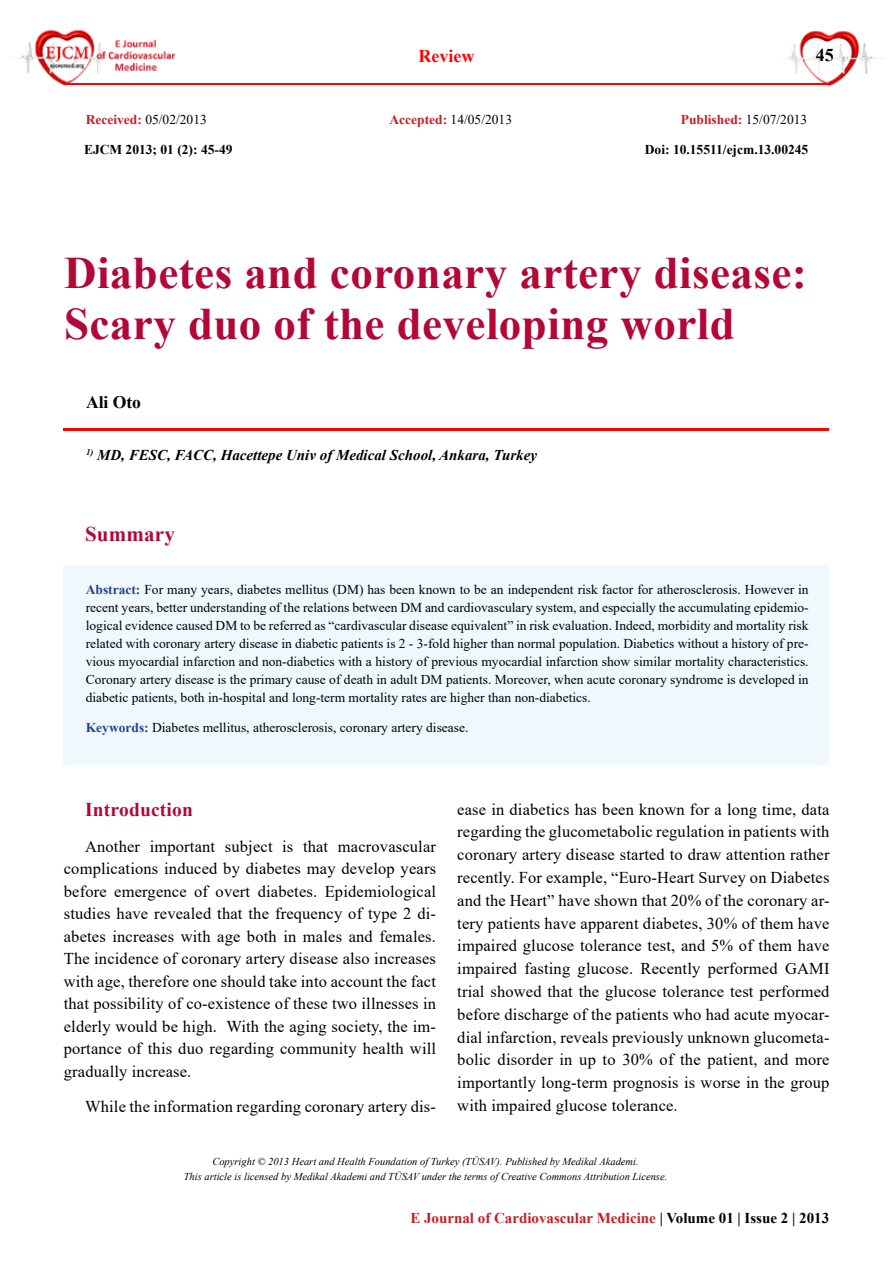
<style>
.page{position:relative;width:893px;height:1276px;background:#fff}
.page>*{position:absolute;margin:0;border:0;box-sizing:border-box;transform-origin:0 0}
.t1{font:700 45px/51px "Times New Roman";letter-spacing:.01em;color:#b30738}
.t2{font:700 21px "Times New Roman";letter-spacing:.01em;color:#b30738}
.t3{font:700 19.5px "Times New Roman";letter-spacing:.01em;color:#b30738}
.t4{font:700 18px "Times New Roman";color:#fb0200}
.t5{font:700 18px "Times New Roman";color:#000}
.t6{font:700 17.55px "Times New Roman";color:#000}
.t7{font:16.5px/22.8px "Times New Roman";letter-spacing:.01em;color:#000;text-align:justify}
.t8{font:italic 700 15px "Times New Roman";color:#000}
.t9{font:700 15px "Times New Roman";color:#c41f25}
.t10{font:13.5px/18px "Times New Roman";color:#000;text-align:justify}
.t11{font:700 13.5px "Times New Roman";color:#000}
.t12{font:700 13.5px "Times New Roman";color:#c41f25}
.t13{font:italic 10.5px/15px "Times New Roman";color:#000;text-align:center}
.s1{font-weight:700;color:#c41f25}
.s2{font-weight:400;color:#000}
.s3{font-weight:700;color:#25408f}
.s4{color:#000}
</style>
<div class="page">
<img style="left:788px;top:30px;width:88px;height:55px">
<img style="left:20px;top:29px;width:156px;height:56px">
<hr style="left:64px;top:83px;width:765px;height:2px;background:#fb0200">
<div style="left:64px;top:565px;width:765px;height:200px;background:#eff9fd"></div>
<hr style="left:64px;top:428px;width:765px;height:3px;background:#fb0200">
<p class="t4" style="left:418px;top:43px;width:57px">Review</p>
<p class="t5" style="left:816px;top:42px;width:19px">45</p>
<p class="t10" style="left:86px;top:110px;width:123px"><span class="s1">Received:</span> 05/02/2013</p>
<p class="t10" style="left:389px;top:110px;width:124px"><span class="s1">Accepted:</span> 14/05/2013</p>
<p class="t12" style="left:681px;top:109px;width:128px">Published: <span class="s2">15/07/2013</span></p>
<p class="t11" style="left:84px;top:140px;width:150px">EJCM 2013; 01 (2): 45-49</p>
<p class="t11" style="left:645px;top:140px;width:165px">Doi: 10.15511/ejcm.13.00245</p>
<h1 class="t1" style="left:64px;top:246px;width:744px">Diabetes and coronary artery disease:<br>Scary duo of the developing world</h1>
<p class="t6" style="left:86px;top:389px;width:57px">Ali Oto</p>
<p class="t8" style="left:86px;top:445px;width:453px"><sup>1)</sup> MD, FESC, FACC, Hacettepe Univ of Medical School, Ankara, Turkey</p>
<p class="t2" style="left:85px;top:519px;width:91px">Summary</p>
<p class="t10" style="left:86px;top:580px;width:724px"><span class="s3">Abstract:</span> For many years, diabetes mellitus (DM) has been known to be an independent risk factor for atherosclerosis. However in recent years, better understanding of the relations between DM and cardiovasculary system, and especially the accumulating epidemio&shy;logical evidence caused DM to be referred as “cardivascular disease equivalent” in risk evaluation. Indeed, morbidity and mortality risk related with coronary artery disease in diabetic patients is 2 - 3-fold higher than normal population. Diabetics without a history of pre&shy;vious myocardial infarction and non-diabetics with a history of previous myocardial infarction show similar mortality characteristics.<br>Coronary artery disease is the primary cause of death in adult DM patients. Moreover, when acute coronary syndrome is developed in diabetic patients, both in-hospital and long-term mortality rates are higher than non-diabetics.</p>
<p class="t10" style="left:86px;top:718px;width:384px"><span class="s3">Keywords:</span> Diabetes mellitus, atherosclerosis, coronary artery disease.</p>
<p class="t3" style="left:85px;top:795px;width:109px">Introduction</p>
<p class="t7" style="left:64px;top:834px;width:374px;text-indent:21px">Another important subject is that macrovascular complications induced by diabetes may develop years before emergence of overt diabetes. Epidemiological studies have revealed that the frequency of type 2 di&shy;abetes increases with age both in males and females.<br>The incidence of coronary artery disease also increases with age, therefore one should take into account the fact that possibility of co-existence of these two illnesses in elderly would be high. With the aging society, the im&shy;portance of this duo regarding community health will gradually increase.</p>
<p class="t7" style="left:85px;top:1094px;width:352px">While the information regarding coronary artery dis-</p>
<p class="t7" style="left:457px;top:797px;width:374px">ease in diabetics has been known for a long time, data regarding the glucometabolic regulation in patients with coronary artery disease started to draw attention rather recently. For example, “Euro-Heart Survey on Diabetes and the Heart” have shown that 20% of the coronary ar&shy;tery patients have apparent diabetes, 30% of them have impaired glucose tolerance test, and 5% of them have impaired fasting glucose. Recently performed GAMI trial showed that the glucose tolerance test performed before discharge of the patients who had acute myocar&shy;dial infarction, reveals previously unknown glucometa&shy;bolic disorder in up to 30% of the patient, and more importantly long-term prognosis is worse in the group with impaired glucose tolerance.</p>
<p class="t13" style="left:184px;top:1154px;width:485px">Copyright © 2013 Heart and Health Foundation of Turkey (TÜSAV). Published by Medikal Akademi.<br>This article is licensed by Medikal Akademi and TÜSAV under the terms of Creative Commons Attribution License.</p>
<p class="t9" style="left:410px;top:1206px;width:420px">E Journal of Cardiovascular Medicine <span class="s4">| Volume 01 | Issue 2 | 2013</span></p>
</div>
